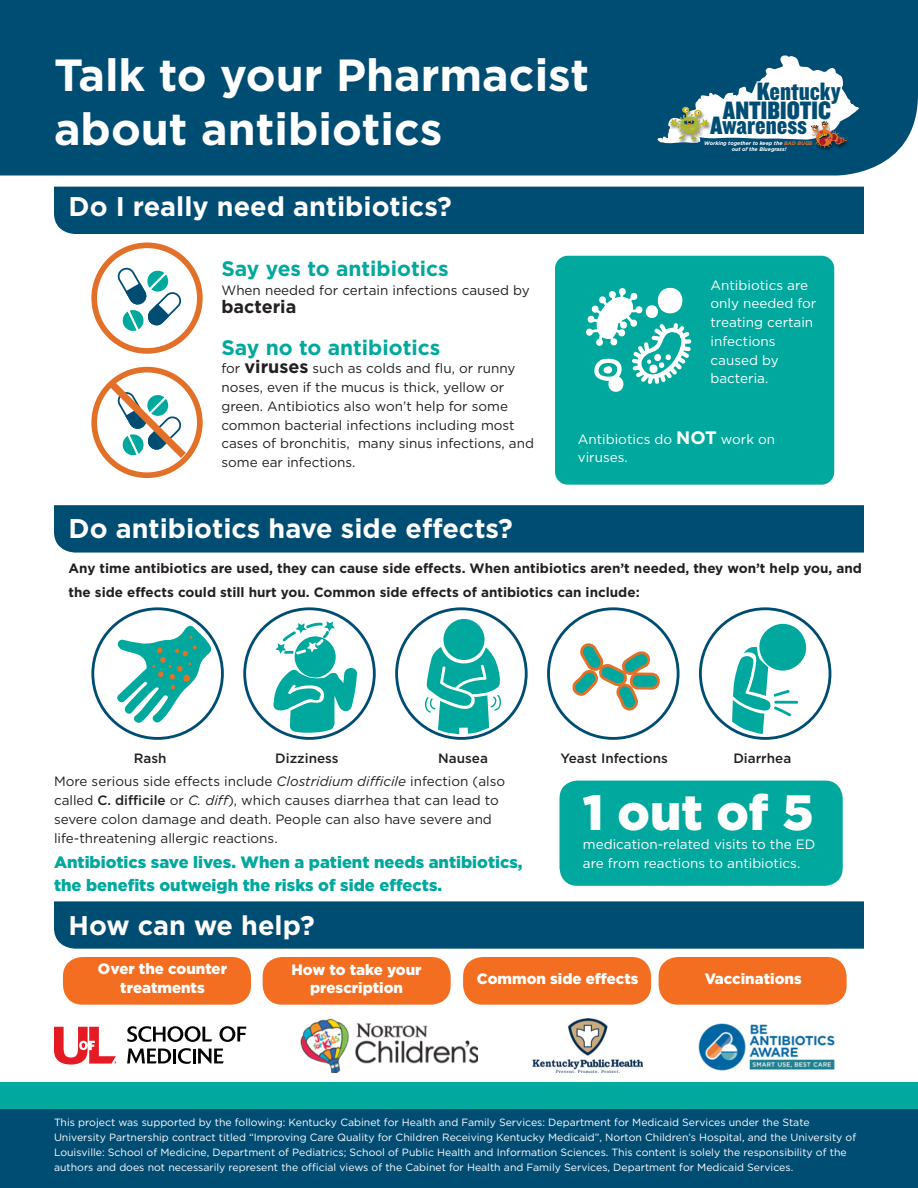
<style>
.page{position:relative;width:918px;height:1188px;background:#fff}
.page>*{position:absolute;margin:0;border:0;box-sizing:border-box;transform-origin:0 0}
.body{font:900 49.5px "Gotham HTF";color:#fff}
.body-2{font:700 45px/54px "Gotham HTF";color:#fff}
.Sub_head_1{font:700 27px "Gotham HTF";color:#fff}
.t1{font:26.1px/19.5px "Knockout 70 Full Welterwt";color:#004d74}
.subhead_2{font:700 21px "Gotham HTF";color:#00a89d}
.body-3{font:700 18px "Gotham HTF";color:#231f20}
.subhead_2-2{font:900 16.5px/22.5px "Gotham HTF";color:#00a89d}
.body-4{font:900 15px/18.8px "Gotham HTF";color:#fff;text-align:center}
.body-5{font:13.5px/18.8px "Gotham HTF";color:#231f20}
.body-6{font:700 13.5px/24px "Gotham HTF";color:#231f20}
.body-7{font:13.5px/18.8px "Gotham HTF";color:#fff}
.body-8{font:500 13.5px "Gotham HTF";color:#231f20}
.Legal{font:10.5px/15px "Gotham HTF";color:#fff}
.t2{font:italic 700 5.25px/6.3px "Gotham HTF";color:#fff;text-align:center}
.s1{color:#fff}
.s2{color:#e37029}
.s3{font-weight:700;font-size:18px}
.s4{font-style:italic}
.s5{font-weight:500}
</style>
<div class="page">
<div style="left:64px;top:959px;width:186px;height:44px;background:#f36e21;border-radius:18px"></div>
<div style="left:63px;top:957px;width:188px;height:48px;border:3px solid #f36e21;border-radius:18px"></div>
<div style="left:264px;top:959px;width:185px;height:44px;background:#f36e21;border-radius:18px"></div>
<div style="left:263px;top:957px;width:188px;height:48px;border:3px solid #f36e21;border-radius:18px"></div>
<div style="left:465px;top:959px;width:185px;height:44px;background:#f36e21;border-radius:18px"></div>
<div style="left:463px;top:957px;width:188px;height:48px;border:3px solid #f36e21;border-radius:18px"></div>
<div style="left:660px;top:959px;width:185px;height:44px;background:#f36e21;border-radius:18px"></div>
<div style="left:659px;top:957px;width:188px;height:48px;border:3px solid #f36e21;border-radius:18px"></div>
<div style="left:54px;top:901px;width:810px;height:48px;background:#004d74"></div>
<div style="left:555px;top:256px;width:279px;height:229px;background:#00a89d;border-radius:13px"></div>
<div style="left:91px;top:242px;width:112px;height:112px;border:6px solid #e37028;border-radius:50%"></div>
<svg style="left:117px;top:267px;width:64px;height:64px"></svg>
<div style="left:91px;top:367px;width:112px;height:111px;border:6px solid #e37028;border-radius:50%"></div>
<svg style="left:100px;top:372px;width:93px;height:93px"></svg>
<svg style="left:586px;top:288px;width:106px;height:104px"></svg>
<div style="left:54px;top:187px;width:810px;height:47px;background:#004d74"></div>
<div style="left:0;top:0;width:918px;height:176px;background:#004d74"></div>
<div style="left:0;top:1109px;width:918px;height:79px;background:#004d74"></div>
<img style="left:808px;top:148px;width:44px;height:6px">
<svg style="left:657px;top:54px;width:203px;height:94px"></svg>
<div style="left:0;top:1082px;width:918px;height:27px;background:#00a89d"></div>
<img style="left:301px;top:1018px;width:176px;height:54px">
<img style="left:532px;top:1018px;width:110px;height:54px">
<img style="left:698px;top:1023px;width:137px;height:48px">
<svg style="left:54px;top:1027px;width:63px;height:38px"></svg>
<svg style="left:127px;top:1026px;width:85px;height:16px"></svg>
<svg style="left:220px;top:1026px;width:26px;height:16px"></svg>
<svg style="left:127px;top:1049px;width:44px;height:14px"></svg>
<hr style="left:173px;top:1049px;width:3px;height:14px;background:#010203">
<svg style="left:178px;top:1048px;width:46px;height:16px"></svg>
<div style="left:54px;top:505px;width:810px;height:48px;background:#004d74"></div>
<svg style="left:115px;top:625px;width:97px;height:100px"></svg>
<svg style="left:572px;top:643px;width:88px;height:68px"></svg>
<div style="left:443px;top:619px;width:42px;height:41px;background:#00a89d;border-radius:50%"></div>
<svg style="left:273px;top:621px;width:85px;height:112px"></svg>
<svg style="left:424px;top:647px;width:77px;height:87px"></svg>
<svg style="left:726px;top:624px;width:81px;height:110px"></svg>
<div style="left:91px;top:607px;width:133px;height:133px;border:3px solid #004d74;border-radius:50%"></div>
<div style="left:243px;top:607px;width:133px;height:133px;border:3px solid #004d74;border-radius:50%"></div>
<div style="left:395px;top:607px;width:133px;height:133px;border:3px solid #004d74;border-radius:50%"></div>
<div style="left:547px;top:607px;width:133px;height:133px;border:3px solid #004d74;border-radius:50%"></div>
<div style="left:699px;top:607px;width:132px;height:133px;border:3px solid #004d74;border-radius:50%"></div>
<div style="left:560px;top:781px;width:283px;height:105px;background:#00a89d;border-radius:18px"></div>
<p class="body-2" style="left:54px;top:47px;width:537px">Talk to your Pharmacist about antibiotics</p>
<p class="t1" style="left:723px;top:81px;width:119px;text-indent:34px"><span class="s1">Kentucky<br></span>ANTIBIOTIC</p>
<p class="t2" style="left:704px;top:140px;width:110px">Working together to keep the <span class="s2">BAD BUGS </span>out of the Bluegrass!</p>
<p class="t1" style="left:710px;top:115px;width:99px">Awareness</p>
<p class="Sub_head_1" style="left:69px;top:191px;width:385px">Do I really need antibiotics?</p>
<p class="subhead_2" style="left:221px;top:256px;width:229px">Say yes to antibiotics</p>
<p class="body-5" style="left:221px;top:280px;width:310px">When needed for certain infections caused by</p>
<p class="body-3" style="left:221px;top:297px;width:76px">bacteria</p>
<p class="subhead_2" style="left:221px;top:335px;width:220px">Say no to antibiotics</p>
<p class="body-5" style="left:221px;top:359px;width:314px">for <span class="s3">viruses</span> such as colds and flu, or runny noses, even if the mucus is thick, yellow or green. Antibiotics also won’t help for some common bacterial infections including most cases of bronchitis, many sinus infections, and some ear infections.</p>
<p class="body-7" style="left:711px;top:275px;width:107px">Antibiotics are only needed for treating certain infections caused by bacteria.</p>
<p class="body-7" style="left:578px;top:429px;width:199px">Antibiotics do <span class="s3">NOT</span> work on viruses.</p>
<p class="Sub_head_1" style="left:69px;top:513px;width:446px">Do antibiotics have side effects?</p>
<p class="body-6" style="left:69px;top:556px;width:795px">Any time antibiotics are used, they can cause side effects. When antibiotics aren’t needed, they won’t help you, and the side effects could still hurt you. Common side effects of antibiotics can include:</p>
<p class="body-8" style="left:134px;top:751px;width:34px">Rash</p>
<p class="body-8" style="left:275px;top:751px;width:65px">Dizziness</p>
<p class="body-8" style="left:438px;top:751px;width:51px">Nausea</p>
<p class="body-8" style="left:561px;top:751px;width:109px">Yeast Infections</p>
<p class="body-8" style="left:733px;top:751px;width:59px">Diarrhea</p>
<p class="body-5" style="left:54px;top:772px;width:453px">More serious side effects include <span class="s4">Clostridium difficile</span> infection (also called <span class="s5">C. difficile</span> or <span class="s4">C. diff</span>), which causes diarrhea that can lead to severe colon damage and death. People can also have severe and life-threatening allergic reactions.</p>
<p class="subhead_2-2" style="left:54px;top:851px;width:470px">Antibiotics save lives. When a patient needs antibiotics, the benefits outweigh the risks of side effects.</p>
<p class="body" style="left:583px;top:784px;width:232px">1 out of 5</p>
<p class="body-7" style="left:583px;top:835px;width:234px">medication-related visits to the ED are from reactions to antibiotics.</p>
<p class="Sub_head_1" style="left:69px;top:909px;width:248px">How can we help?</p>
<p class="body-4" style="left:98px;top:959px;width:131px">Over the counter treatments</p>
<p class="body-4" style="left:292px;top:960px;width:132px">How to take your prescription</p>
<p class="body-4" style="left:477px;top:969px;width:163px">Common side effects</p>
<p class="body-4" style="left:705px;top:969px;width:99px">Vaccinations</p>
<p class="Legal" style="left:54px;top:1115px;width:804px">This project was supported by the following: Kentucky Cabinet for Health and Family Services: Department for Medicaid Services under the State University Partnership contract titled “Improving Care Quality for Children Receiving Kentucky Medicaid”, Norton Children’s Hospital, and the University of Louisville: School of Medicine, Department of Pediatrics; School of Public Health and Information Sciences. This content is solely the responsibility of the authors and does not necessarily represent the official views of the Cabinet for Health and Family Services, Department for Medicaid Services.</p>
</div>
